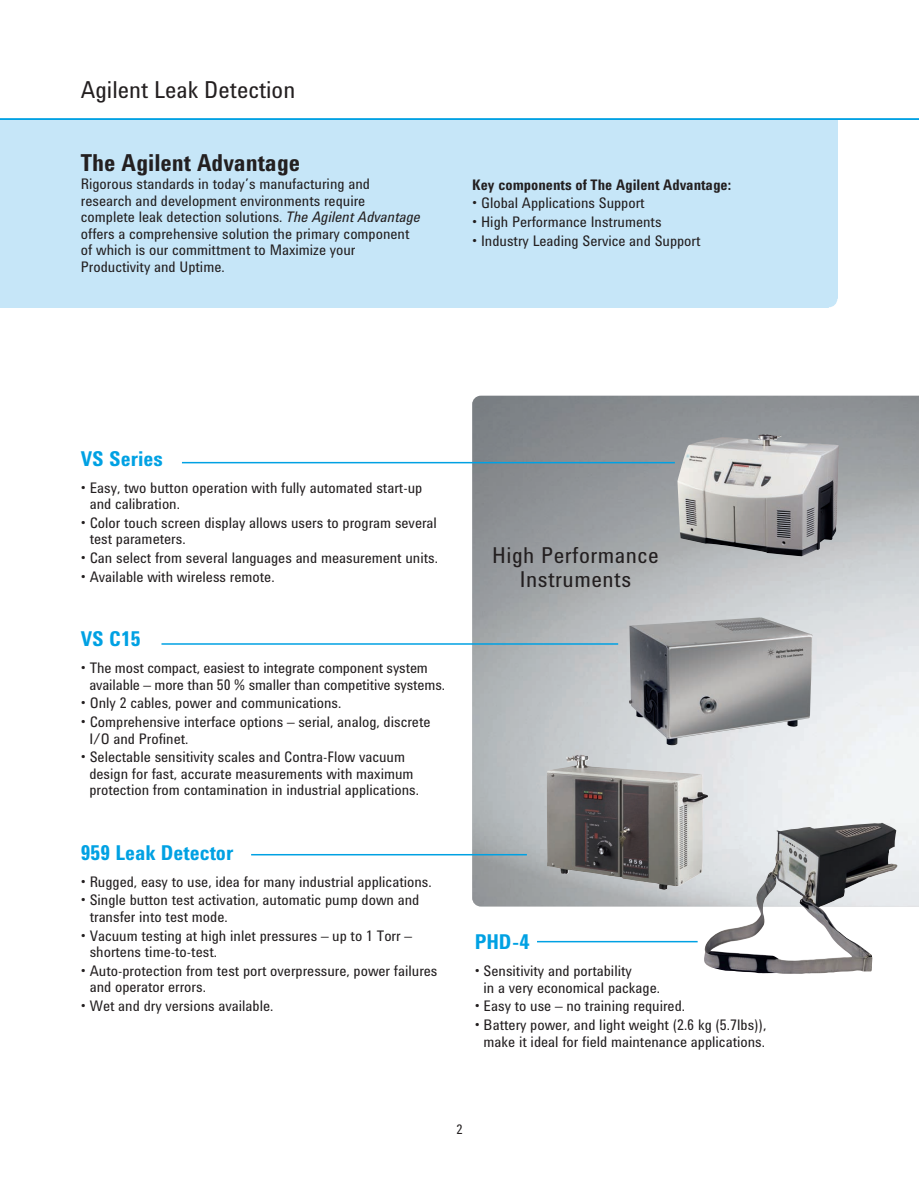
<style>
.page{position:relative;width:919px;height:1189px;background:#fff}
.page>*{position:absolute;margin:0;border:0;box-sizing:border-box;transform-origin:0 0}
.t1{font:24px "Agilent TT Cond";color:#231f20}
.t2{font:700 24px "Agilent TT Cond";color:#231f20}
.t3{font:22.5px/24px "Agilent TT Cond";letter-spacing:.025em;color:#231f20;text-align:center}
.t4{font:700 21px "Agilent TT Cond";color:#00a1e3}
.t5{font:15px/16.5px "Agilent TT Cond";color:#231f20}
.t6{font:700 15px "Agilent TT Cond";color:#231f20}
.t7{font:13.5px "Agilent TT Cond";color:#231f20}
.s1{font-style:italic}
</style>
<div class="page">
<div style="left:0;top:119px;width:836px;height:188px;background:#c6e6f8"></div>
<div style="left:828px;top:299px;width:21px;height:21px;background:#fff;border-radius:9px"></div>
<hr style="left:0;top:118px;width:918px;height:2px;background:#00a1e3">
<img style="left:472px;top:395px;width:446px;height:511px">
<hr style="left:182px;top:462px;width:492px;height:1px;background:#00a1e3">
<img style="left:628px;top:617px;width:184px;height:128px">
<hr style="left:161px;top:643px;width:457px;height:1px;background:#00a1e3">
<hr style="left:251px;top:853px;width:275px;height:2px;background:#00a1e3">
<img style="left:703px;top:822px;width:193px;height:151px">
<hr style="left:536px;top:940px;width:161px;height:2px;background:#00a1e3">
<img style="left:677px;top:434px;width:161px;height:122px">
<img style="left:546px;top:754px;width:161px;height:135px">
<h1 class="t1" style="left:81px;top:82px;width:216px">Agilent Leak Detection</h1>
<h1 class="t2" style="left:81px;top:154px;width:221px">The Agilent Advantage</h1>
<p class="t5" style="left:81px;top:177px;width:341px">Rigorous standards in today’s manufacturing and research and development environments require complete leak detection solutions. <span class="s1">The Agilent Advantage </span>offers a comprehensive solution the primary component of which is our committment to Maximize your Productivity and Uptime.</p>
<p class="t6" style="left:472px;top:179px;width:260px">Key components of The Agilent Advantage:</p>
<p class="t5" style="left:472px;top:196px;width:174px">• Global Applications Support</p>
<p class="t5" style="left:472px;top:215px;width:191px">• High Performance Instruments</p>
<p class="t5" style="left:472px;top:233px;width:230px">• Industry Leading Service and Support</p>
<h3 class="t4" style="left:81px;top:450px;width:83px">VS Series</h3>
<p class="t5" style="left:90px;top:480px;width:334px;text-indent:-9px">• Easy, two button operation with fully automated start-up and calibration.</p>
<p class="t5" style="left:90px;top:515px;width:348px;text-indent:-9px">• Color touch screen display allows users to program several test parameters.</p>
<p class="t5" style="left:81px;top:550px;width:358px">• Can select from several languages and measurement units.</p>
<p class="t5" style="left:81px;top:569px;width:195px">• Available with wireless remote.</p>
<h3 class="t4" style="left:81px;top:631px;width:61px">VS C15</h3>
<p class="t5" style="left:89px;top:661px;width:357px;text-indent:-9px">• The most compact, easiest to integrate component system available – more than 50 % smaller than competitive systems.</p>
<p class="t5" style="left:81px;top:696px;width:262px">• Only 2 cables, power and communications.</p>
<p class="t5" style="left:89px;top:714px;width:342px;text-indent:-9px">• Comprehensive interface options – serial, analog, discrete<br>I/O and Profinet.</p>
<p class="t5" style="left:89px;top:750px;width:331px;text-indent:-9px">• Selectable sensitivity scales and Contra-Flow vacuum design for fast, accurate measurements with maximum protection from contamination in industrial applications.</p>
<h3 class="t4" style="left:81px;top:844px;width:154px">959 Leak Detector</h3>
<p class="t5" style="left:81px;top:874px;width:352px">• Rugged, easy to use, idea for many industrial applications.</p>
<p class="t5" style="left:90px;top:893px;width:331px;text-indent:-9px">• Single button test activation, automatic pump down and transfer into test mode.</p>
<p class="t5" style="left:90px;top:928px;width:323px;text-indent:-9px">• Vacuum testing at high inlet pressures – up to 1 Torr – shortens time-to-test.</p>
<p class="t5" style="left:90px;top:963px;width:349px;text-indent:-9px">• Auto-protection from test port overpressure, power failures and operator errors.</p>
<p class="t5" style="left:81px;top:998px;width:194px">• Wet and dry versions available.</p>
<h2 class="t3" style="left:492px;top:544px;width:168px">High Performance<br>Instruments</h2>
<h3 class="t4" style="left:474px;top:934px;width:56px">PHD-4</h3>
<p class="t5" style="left:483px;top:963px;width:178px;text-indent:-9px">• Sensitivity and portability<br>in a very economical package.</p>
<p class="t5" style="left:474px;top:999px;width:212px">• Easy to use – no training required.</p>
<p class="t5" style="left:474px;top:1017px;width:293px;text-align:center">• Battery power, and light weight (2.6 kg (5.7lbs)), make it ideal for field maintenance applications.</p>
<p class="t7" style="left:456px;top:1124px;width:8px">2</p>
</div>
